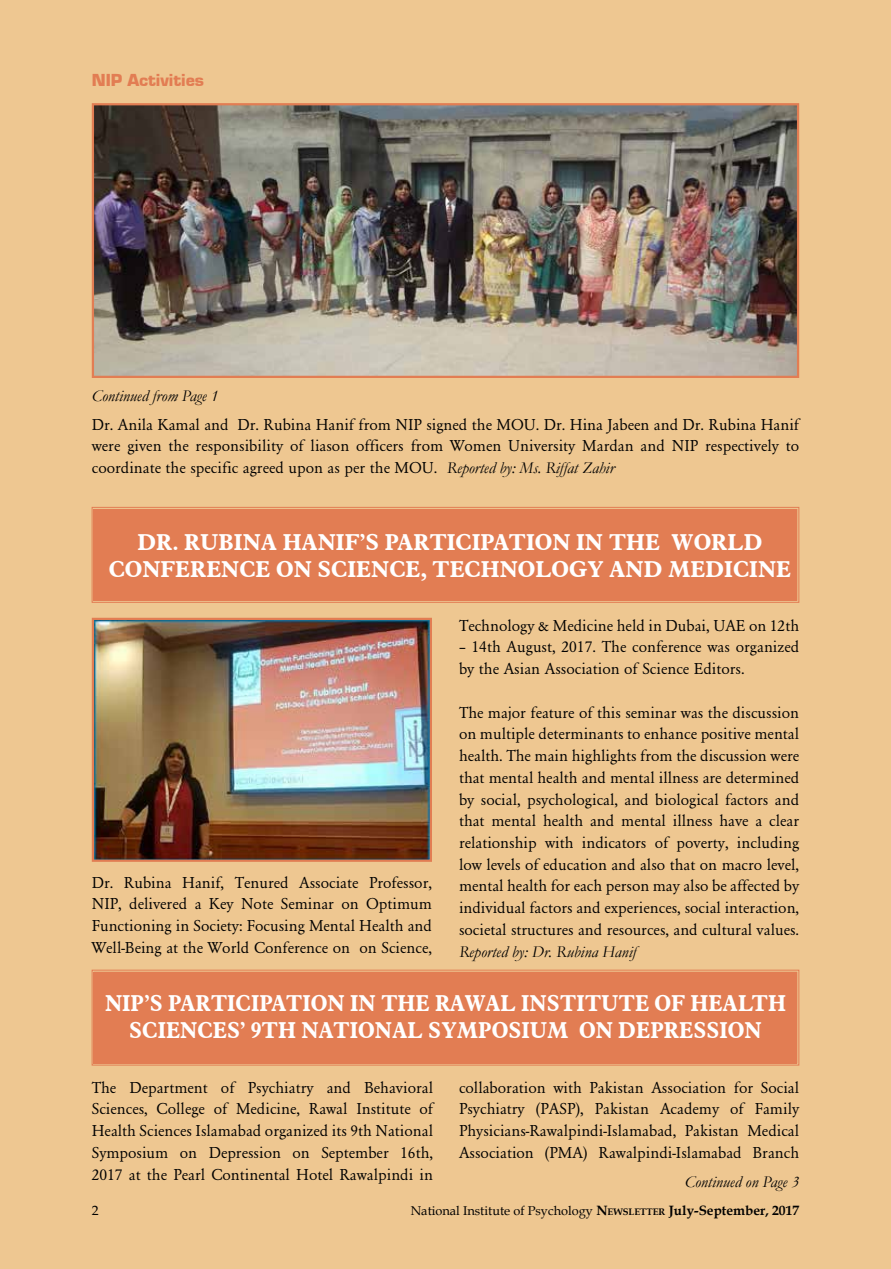
<style>
.page{position:relative;width:891px;height:1269px;background:#eec791}
.page>*{position:absolute;margin:0;border:0;box-sizing:border-box;transform-origin:0 0}
.t1{font:700 22.5px/27px "Aldine 721 BT";color:#fff;text-align:center;scale:.95 1}
.t2{font:700 22.5px/27px "Aldine 721 BT";color:#fff;text-align:center}
.t3{font:18px "Eurostile Black DTC";color:#e27d53}
.t4{font:16.5px/21.8px "Garamond";color:#000;text-align:justify}
.t5{font:italic 16.5px "Garamond";color:#000}
.t6{font:13.5px "Book Antiqua";color:#000}
.t7{font:12.75px "Book Antiqua";color:#000}
.s1{font-style:italic}
.s2{font-weight:700;font-size:13.5px}
.s3{font-weight:700;font-size:9.45px}
</style>
<div class="page">
<img style="left:95px;top:106px;width:701px;height:269px">
<div style="left:92px;top:103px;width:707px;height:275px;border:2px solid #e27d53"></div>
<div style="left:91px;top:507px;width:709px;height:96px;background:#e27d53"></div>
<div style="left:94px;top:509px;width:703px;height:92px;border:2px solid #e27d53"></div>
<div style="left:91px;top:970px;width:709px;height:96px;background:#e27d53"></div>
<div style="left:94px;top:972px;width:703px;height:92px;border:2px solid #e27d53"></div>
<img style="left:95px;top:621px;width:334px;height:238px">
<div style="left:92px;top:618px;width:340px;height:244px;border:2px solid #e27d53"></div>
<p class="t3" style="left:92px;top:70px;width:114px">NIP Activities</p>
<p class="t5" style="left:92px;top:384px;width:128px">Continued from Page 1</p>
<p class="t4" style="left:92px;top:413px;width:709px">Dr. Anila Kamal and Dr. Rubina Hanif from NIP signed the MOU. Dr. Hina Jabeen and Dr. Rubina Hanif were given the responsibility of liason officers from Women University Mardan and NIP respectively to coordinate the specific agreed upon as per the MOU. <span class="s1">Reported by: Ms. Riffat Zahir</span></p>
<h1 class="t2" style="left:109px;top:528px;width:684px">DR. RUBINA HANIF’S PARTICIPATION IN THE WORLD<br>CONFERENCE ON SCIENCE, TECHNOLOGY AND MEDICINE</h1>
<p class="t4" style="left:92px;top:871px;width:342px">Dr. Rubina Hanif, Tenured Associate Professor, NIP, delivered a Key Note Seminar on Optimum Functioning in Society: Focusing Mental Health and Well-Being at the World Conference on on Science,</p>
<p class="t4" style="left:459px;top:614px;width:342px">Technology &amp; Medicine held in Dubai, UAE on 12th</p>
<p class="t4" style="left:459px;top:636px;width:342px">– 14th August, 2017. The conference was organized by the Asian Association of Science Editors.</p>
<p class="t4" style="left:459px;top:701px;width:342px">The major feature of this seminar was the discussion on multiple determinants to enhance positive mental health. The main highlights from the discussion were that mental health and mental illness are determined by social, psychological, and biological factors and that mental health and mental illness have a clear relationship with indicators of poverty, including low levels of education and also that on macro level, mental health for each person may also be affected by individual factors and experiences, social interaction, societal structures and resources, and cultural values.</p>
<p class="t5" style="left:459px;top:940px;width:179px">Reported by: Dr. Rubina Hanif</p>
<h1 class="t1" style="left:105px;top:989px;width:718px">NIP’S PARTICIPATION IN THE RAWAL INSTITUTE OF HEALTH<br>SCIENCES’ 9TH NATIONAL SYMPOSIUM ON DEPRESSION</h1>
<p class="t4" style="left:92px;top:1077px;width:343px">The Department of Psychiatry and Behavioral Sciences, College of Medicine, Rawal Institute of Health Sciences Islamabad organized its 9th National Symposium on Depression on September 16th, 2017 at the Pearl Continental Hotel Rawalpindi in</p>
<p class="t4" style="left:459px;top:1077px;width:342px">collaboration with Pakistan Association for Social Psychiatry (PASP), Pakistan Academy of Family Physicians-Rawalpindi-Islamabad, Pakistan Medical Association (PMA) Rawalpindi-Islamabad Branch</p>
<p class="t5" style="left:685px;top:1171px;width:116px">Continued on Page 3</p>
<p class="t6" style="left:92px;top:1201px;width:8px">2</p>
<p class="t7" style="left:411px;top:1202px;width:390px">National Institute of Psychology <span class="s2">N</span><span class="s3">EWSLETTER</span> <span class="s2">July-September, 2017</span></p>
</div>
